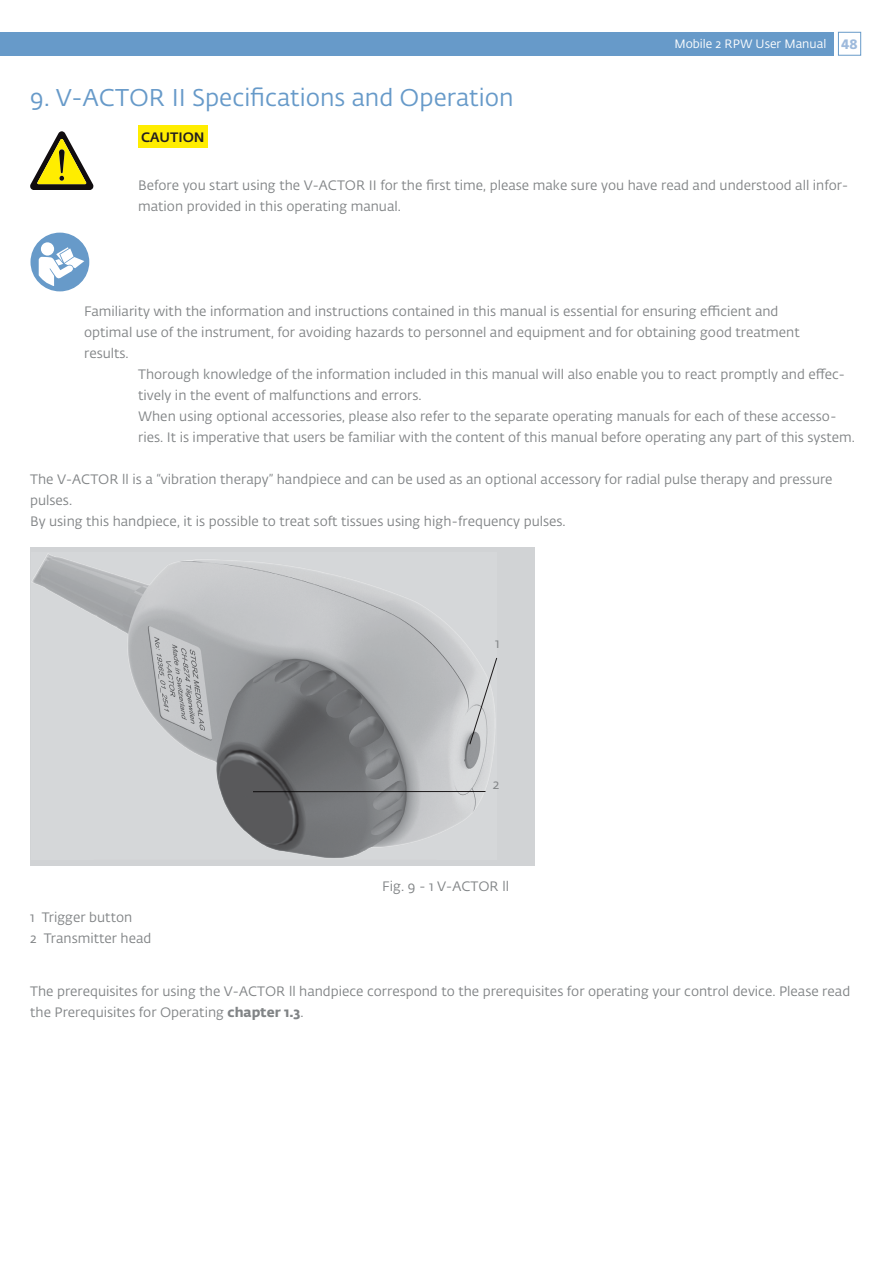
<style>
.page{position:relative;width:893px;height:1263px;background:#fff}
.page>*{position:absolute;margin:0;border:0;box-sizing:border-box;transform-origin:0 0}
.t1{font:24px "Fedra Sans Alt Pro";color:#679ac9}
.t2{font:13.5px/21px "Fedra Sans Alt Pro";color:#818486}
.t3{font:500 13.5px "Fedra Sans Alt Pro";color:#231f20}
.t4{font:12px "Fedra Sans Alt Pro";color:#fff}
.s1{font-weight:700;font-size:13.5px;color:#9ebadc}
.s2{font-weight:700}
</style>
<div class="page">
<div style="left:0;top:32px;width:833px;height:24px;background:#679ac9"></div>
<div style="left:838px;top:32px;width:23px;height:24px;border:1px solid #679ac9"></div>
<div style="left:138px;top:126px;width:69px;height:22px;background:#ffed00"></div>
<svg style="left:30px;top:131px;width:64px;height:59px"></svg>
<div style="left:30px;top:233px;width:59px;height:58px;background:#679ac9;border-radius:50%"></div>
<div style="left:41px;top:242px;width:13px;height:14px;background:#fff;border-radius:50%"></div>
<svg style="left:39px;top:247px;width:45px;height:39px"></svg>
<div style="left:30px;top:547px;width:505px;height:319px;background:#d1d3d5"></div>
<img style="left:32px;top:553px;width:463px;height:305px">
<svg style="left:469px;top:657px;width:29px;height:88px"></svg>
<hr style="left:253px;top:791px;width:232px;height:1px;background:#231f20">
<p class="t4" style="left:674px;top:35px;width:185px">Mobile 2 RPW User Manual <span class="s1">48</span></p>
<p class="t1" style="left:30px;top:81px;width:485px">9. V-ACTOR II Specifications and Operation</p>
<p class="t3" style="left:141px;top:127px;width:65px">CAUTION</p>
<p class="t2" style="left:138px;top:174px;width:712px">Before you start using the V-ACTOR II for the first time, please make sure you have read and understood all infor&shy;mation provided in this operating manual.</p>
<p class="t2" style="left:84px;top:300px;width:717px">Familiarity with the information and instructions contained in this manual is essential for ensuring efficient and optimal use of the instrument, for avoiding hazards to personnel and equipment and for obtaining good treatment results.</p>
<p class="t2" style="left:138px;top:363px;width:708px">Thorough knowledge of the information included in this manual will also enable you to react promptly and effec&shy;tively in the event of malfunctions and errors.</p>
<p class="t2" style="left:138px;top:405px;width:718px">When using optional accessories, please also refer to the separate operating manuals for each of these accesso&shy;ries. It is imperative that users be familiar with the content of this manual before operating any part of this system.</p>
<p class="t2" style="left:30px;top:468px;width:804px">The V-ACTOR ll is a “vibration therapy” handpiece and can be used as an optional accessory for radial pulse therapy and pressure pulses.</p>
<p class="t2" style="left:30px;top:510px;width:537px">By using this handpiece, it is possible to treat soft tissues using high-frequency pulses.</p>
<p class="t2" style="left:495px;top:632px;width:6px">1</p>
<p class="t2" style="left:493px;top:773px;width:8px">2</p>
<p class="t2" style="left:30px;top:906px;width:123px">1 Trigger button<br>2 Transmitter head</p>
<p class="t2" style="left:382px;top:875px;width:128px">Fig. 9 - 1 V-ACTOR ll</p>
<p class="t2" style="left:30px;top:980px;width:821px">The prerequisites for using the V-ACTOR ll handpiece correspond to the prerequisites for operating your control device. Please read the Prerequisites for Operating <span class="s2">chapter 1.3</span>.</p>
</div>
